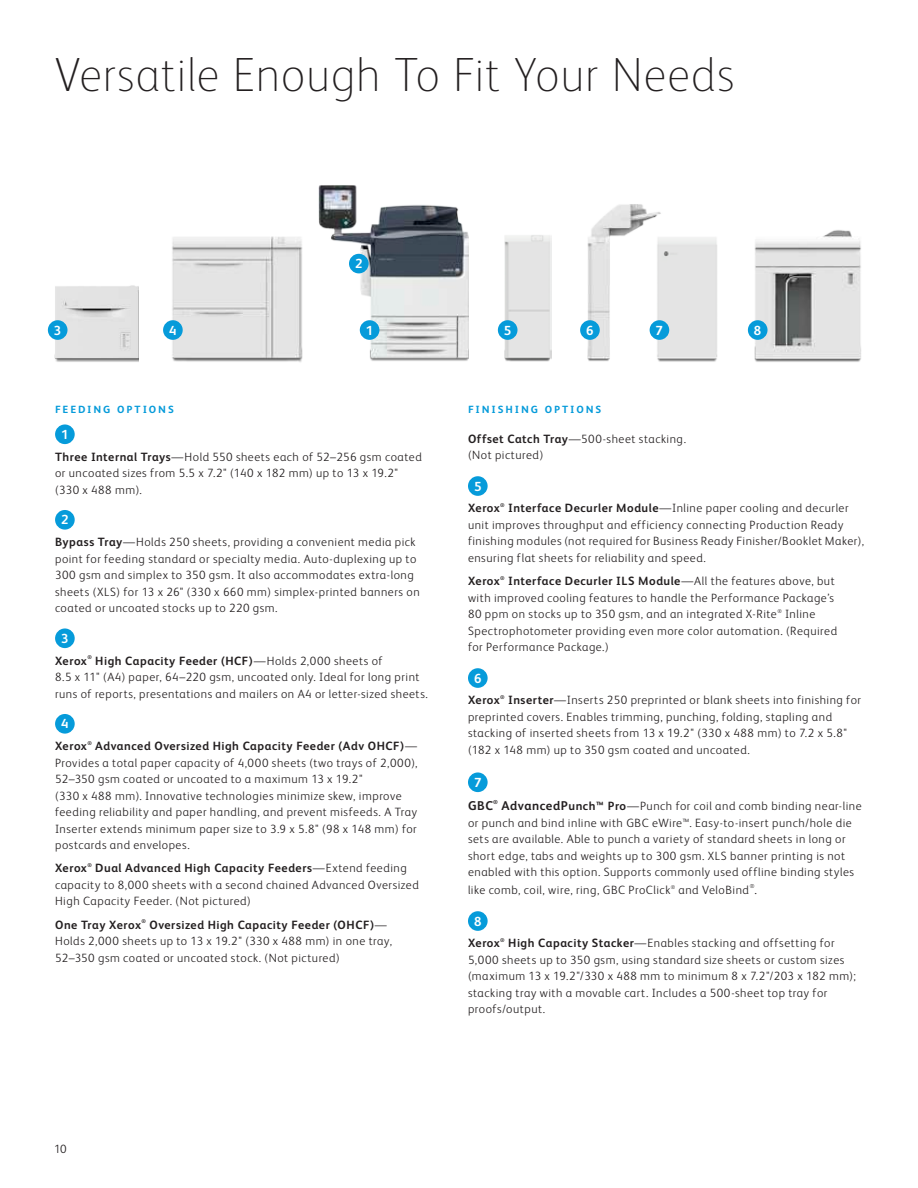
<style>
.page{position:relative;width:918px;height:1188px;background:#fff}
.page>*{position:absolute;margin:0;border:0;box-sizing:border-box;transform-origin:0 0}
.t1{font:100 48px "Xerox Sans";letter-spacing:.015em;color:#231f20}
.t2{font:700 13.2px "Xerox Sans";color:#fff}
.t3{font:300 12px/16.5px "Xerox Sans";letter-spacing:.045em;color:#231f20}
.t4{font:700 12px "Xerox Sans";letter-spacing:.04em;color:#231f20}
.t5{font:700 12px "Xerox Sans Expert";letter-spacing:.155em;color:#069bda}
.t6{font:300 5.7px "Xerox Sans";color:#231f20}
.t7{font:700 5.4px "Xerox Sans";color:#231f20}
.t8{font:300 5.4px "Xerox Sans";color:#231f20}
.s1{font-weight:700}
.s2{font-weight:700;font-size:12.75px}
.s3{font-size:12.75px}
</style>
<div class="page">
<div style="left:55px;top:424px;width:20px;height:20px;background:#069bda;border-radius:50%"></div>
<div style="left:55px;top:510px;width:20px;height:20px;background:#069bda;border-radius:50%"></div>
<div style="left:55px;top:628px;width:20px;height:20px;background:#069bda;border-radius:50%"></div>
<div style="left:55px;top:714px;width:20px;height:20px;background:#069bda;border-radius:50%"></div>
<div style="left:468px;top:476px;width:20px;height:20px;background:#069bda;border-radius:50%"></div>
<div style="left:468px;top:668px;width:20px;height:20px;background:#069bda;border-radius:50%"></div>
<div style="left:468px;top:772px;width:20px;height:20px;background:#069bda;border-radius:50%"></div>
<div style="left:468px;top:911px;width:20px;height:20px;background:#069bda;border-radius:50%"></div>
<img style="left:167px;top:236px;width:136px;height:126px">
<img style="left:663px;top:237px;width:55px;height:125px">
<img style="left:749px;top:230px;width:112px;height:132px">
<img style="left:504px;top:235px;width:47px;height:127px">
<img style="left:587px;top:204px;width:76px;height:158px">
<img style="left:318px;top:185px;width:150px;height:176px">
<img style="left:54px;top:285px;width:84px;height:77px">
<div style="left:360px;top:320px;width:19px;height:20px;background:#069bda;border-radius:50%"></div>
<div style="left:498px;top:320px;width:19px;height:20px;background:#069bda;border-radius:50%"></div>
<div style="left:580px;top:320px;width:20px;height:20px;background:#069bda;border-radius:50%"></div>
<div style="left:650px;top:320px;width:19px;height:20px;background:#069bda;border-radius:50%"></div>
<div style="left:748px;top:320px;width:20px;height:20px;background:#069bda;border-radius:50%"></div>
<div style="left:349px;top:254px;width:20px;height:19px;background:#069bda;border-radius:50%"></div>
<div style="left:163px;top:320px;width:20px;height:20px;background:#069bda;border-radius:50%"></div>
<div style="left:48px;top:320px;width:19px;height:20px;background:#069bda;border-radius:50%"></div>
<h1 class="t1" style="left:54px;top:43px;width:682px">Versatile Enough To Fit Your Needs</h1>
<p class="t2" style="left:54px;top:321px;width:9px">3</p>
<p class="t2" style="left:169px;top:321px;width:9px">4</p>
<p class="t2" style="left:355px;top:255px;width:9px">2</p>
<p class="t2" style="left:366px;top:321px;width:9px">1</p>
<p class="t2" style="left:504px;top:321px;width:9px">5</p>
<p class="t2" style="left:586px;top:321px;width:9px">6</p>
<p class="t2" style="left:656px;top:321px;width:9px">7</p>
<p class="t2" style="left:754px;top:321px;width:9px">8</p>
<p class="t5" style="left:55px;top:404px;width:120px">FEEDING OPTIONS</p>
<p class="t2" style="left:61px;top:425px;width:9px">1</p>
<p class="t3" style="left:55px;top:448px;width:368px"><span class="s1">Three Internal Trays</span>—Hold 550 sheets each of 52–256 gsm coated or uncoated sizes from 5.5 x 7.2" (140 x 182 mm) up to 13 x 19.2" (330 x 488 mm).</p>
<p class="t2" style="left:61px;top:511px;width:9px">2</p>
<p class="t3" style="left:55px;top:533px;width:366px"><span class="s1">Bypass Tray</span>—Holds 250 sheets, providing a convenient media pick point for feeding standard or specialty media. Auto-duplexing up to 300 gsm and simplex to 350 gsm. It also accommodates extra-long sheets (XLS) for 13 x 26" (330 x 660 mm) simplex-printed banners on coated or uncoated stocks up to 220 gsm.</p>
<p class="t2" style="left:61px;top:629px;width:9px">3</p>
<p class="t4" style="left:55px;top:652px;width:33px">Xerox</p>
<p class="t7" style="left:87px;top:654px;width:6px">®</p>
<p class="t3" style="left:55px;top:652px;width:374px;text-indent:40px"><span class="s1">High Capacity Feeder (HCF)</span>—Holds 2,000 sheets of<br>8.5 x 11" (A4) paper, 64–220 gsm, uncoated only. Ideal for long print runs of reports, presentations and mailers on A4 or letter-sized sheets.</p>
<p class="t2" style="left:61px;top:715px;width:9px">4</p>
<p class="t4" style="left:55px;top:738px;width:33px">Xerox</p>
<p class="t7" style="left:87px;top:739px;width:6px">®</p>
<p class="t3" style="left:55px;top:737px;width:364px;text-indent:40px"><span class="s1">Advanced Oversized High Capacity Feeder (Adv OHCF)</span>— Provides a total paper capacity of 4,000 sheets (two trays of 2,000), 52–350 gsm coated or uncoated to a maximum 13 x 19.2"<br>(330 x 488 mm). Innovative technologies minimize skew, improve feeding reliability and paper handling, and prevent misfeeds. A Tray Inserter extends minimum paper size to 3.9 x 5.8" (98 x 148 mm) for postcards and envelopes.</p>
<p class="t4" style="left:55px;top:860px;width:33px">Xerox</p>
<p class="t7" style="left:87px;top:861px;width:6px">®</p>
<p class="t3" style="left:55px;top:859px;width:365px;text-indent:40px"><span class="s1">Dual Advanced High Capacity Feeders</span>—Extend feeding capacity to 8,000 sheets with a second chained Advanced Oversized<br>High Capacity Feeder. (Not pictured)</p>
<p class="t4" style="left:55px;top:916px;width:87px">One Tray Xerox</p>
<p class="t7" style="left:141px;top:918px;width:6px">®</p>
<p class="t3" style="left:55px;top:916px;width:338px;text-indent:94px"><span class="s1">Oversized High Capacity Feeder (OHCF)</span>—<br>Holds 2,000 sheets up to 13 x 19.2" (330 x 488 mm) in one tray,<br>52–350 gsm coated or uncoated stock. (Not pictured)</p>
<p class="t5" style="left:468px;top:404px;width:135px">FINISHING OPTIONS</p>
<p class="t3" style="left:468px;top:430px;width:220px"><span class="s1">Offset Catch Tray</span>—500-sheet stacking. (Not pictured)</p>
<p class="t2" style="left:474px;top:477px;width:9px">5</p>
<p class="t4" style="left:468px;top:500px;width:33px">Xerox</p>
<p class="t7" style="left:500px;top:501px;width:6px">®</p>
<p class="t3" style="left:468px;top:499px;width:398px;text-indent:40px"><span class="s1">Interface Decurler Module</span>—Inline paper cooling and decurler unit improves throughput and efficiency connecting Production Ready finishing modules (not required for Business Ready Finisher/Booklet Maker), ensuring flat sheets for reliability and speed.</p>
<p class="t4" style="left:468px;top:573px;width:33px">Xerox</p>
<p class="t7" style="left:500px;top:574px;width:6px">®</p>
<p class="t3" style="left:468px;top:572px;width:368px;text-align:justify;text-indent:40px"><span class="s1">Interface Decurler ILS Module</span>—All the features above, but with improved cooling features to handle the Performance Package’s 80 ppm on stocks up to 350 gsm, and an integrated X-Rite</p>
<p class="t8" style="left:777px;top:607px;width:6px">®</p>
<p class="t3" style="left:468px;top:605px;width:371px;text-indent:317px">Inline<br>Spectrophotometer providing even more color automation. (Required for Performance Package.)</p>
<p class="t2" style="left:474px;top:669px;width:9px">6</p>
<p class="t4" style="left:468px;top:692px;width:33px">Xerox</p>
<p class="t7" style="left:500px;top:693px;width:6px">®</p>
<p class="t3" style="left:468px;top:691px;width:395px;text-indent:40px"><span class="s1">Inserter</span>—Inserts 250 preprinted or blank sheets into finishing for preprinted covers. Enables trimming, punching, folding, stapling and stacking of inserted sheets from 13 x 19.2" (330 x 488 mm) to 7.2 x 5.8" (182 x 148 mm) up to 350 gsm coated and uncoated.</p>
<p class="t2" style="left:474px;top:773px;width:9px">7</p>
<p class="t3" style="left:468px;top:797px;width:395px"><span class="s2">GBC</span><sup>®</sup> <span class="s2">AdvancedP</span><span class="s1">unch™ Pro</span>—Punch for coil and comb binding near-line or punch and bind inline with GBC eWire™. Easy-to-insert punch/hole die sets are available. Able to punch a variety of standard sheets in long or short edge, tabs and weights up to 300 gsm. XLS banner printing is not enabled with this option. Supports commonly used offline binding styles</p>
<p class="t3" style="left:468px;top:881px;width:204px">like comb, coil, wire, ring, GBC ProClick</p>
<p class="t8" style="left:671px;top:883px;width:6px">®</p>
<p class="t3" style="left:679px;top:881px;width:72px">and VeloBind</p>
<p class="t6" style="left:750px;top:883px;width:9px">®<span class="s3">.</span></p>
<p class="t2" style="left:474px;top:912px;width:9px">8</p>
<p class="t4" style="left:468px;top:935px;width:33px">Xerox</p>
<p class="t7" style="left:500px;top:936px;width:6px">®</p>
<p class="t3" style="left:468px;top:934px;width:390px;text-indent:40px"><span class="s1">High Capacity Stacker</span>—Enables stacking and offsetting for 5,000 sheets up to 350 gsm, using standard size sheets or custom sizes (maximum 13 x 19.2"/330 x 488 mm to minimum 8 x 7.2"/203 x 182 mm); stacking tray with a movable cart. Includes a 500-sheet top tray for proofs/output.</p>
<p class="t3" style="left:54px;top:1140px;width:14px">10</p>
</div>
